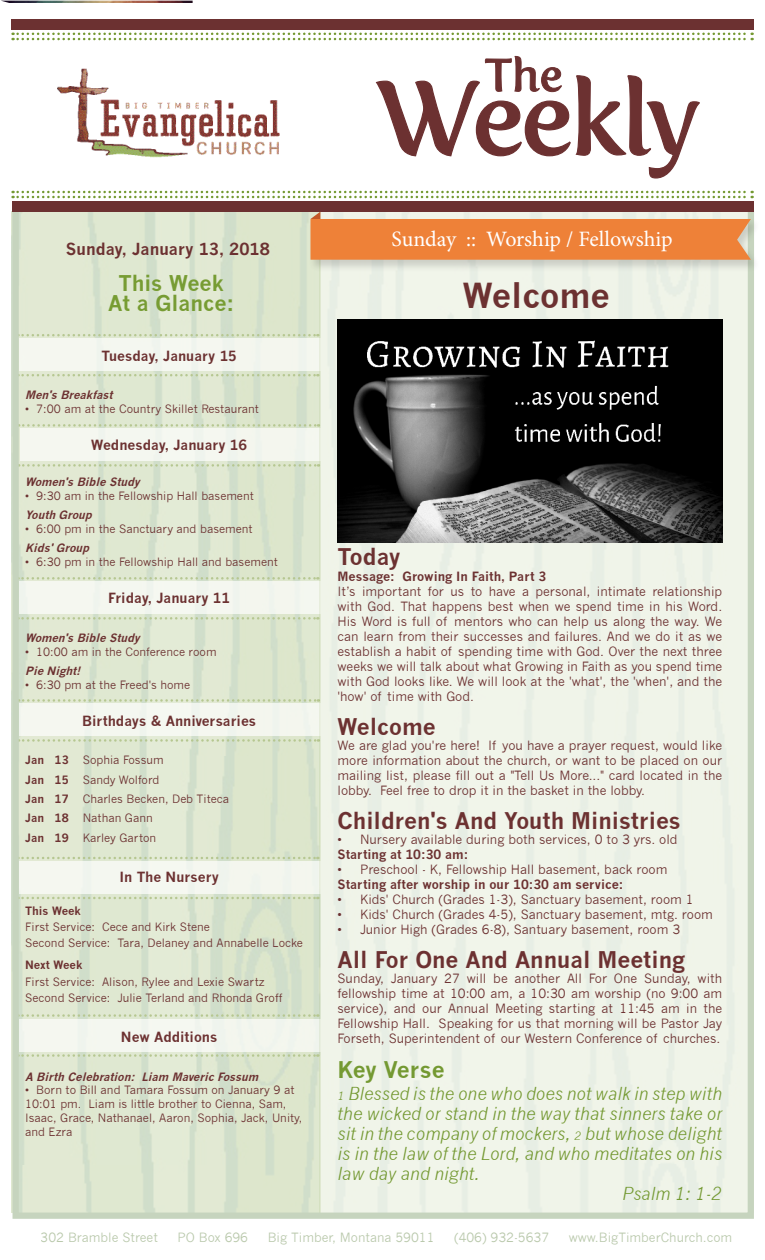
<style>
.page{position:relative;width:765px;height:1260px;background:#fff}
.page>*{position:absolute;margin:0;border:0;box-sizing:border-box;transform-origin:0 0}
.t1{font:700 33.75px "News Gothic";color:#6c3131}
.t2{font:700 22.5px "News Gothic";color:#6c3131}
.t3{font:700 22.5px "News Gothic";letter-spacing:-.01em;color:#749932}
.t4{font:22px "Minion Pro";letter-spacing:-.005em;color:#fff}
.t5{font:700 21.25px "News Gothic";color:#779c33}
.t6{font:italic 17.5px/20px "News Gothic";color:#749932;text-align:justify}
.t7{font:700 16.25px "News Gothic";color:#6c3131}
.t8{font:700 13.75px "News Gothic";color:#6c3131}
.t9{font:12.5px/15px "News Gothic";color:#6c3131;text-align:justify}
.t10{font:700 12.5px "News Gothic";color:#6c3131}
.t11{font:12.5px "News Gothic";color:#a8bb97}
.t12{font:11.25px/13.8px "News Gothic";color:#6c3131}
.t13{font:italic 700 11.25px "News Gothic";color:#6c3131}
.t14{font:700 11.25px "News Gothic";color:#6c3131}
.s1{font-weight:700}
.s2{font-size:11.25px}
</style>
<div class="page">
<img style="left:12px;top:212px;width:308px;height:1001px">
<div style="left:19px;top:1019px;width:302px;height:32px;background:#f4f7f0"></div>
<svg style="left:20px;top:1014px;width:298px;height:3px"></svg>
<svg style="left:20px;top:1054px;width:298px;height:3px"></svg>
<div style="left:19px;top:861px;width:302px;height:33px;background:#f4f7f0"></div>
<svg style="left:20px;top:857px;width:298px;height:2px"></svg>
<svg style="left:20px;top:897px;width:298px;height:2px"></svg>
<div style="left:20px;top:704px;width:301px;height:32px;background:#f4f7f0"></div>
<svg style="left:20px;top:699px;width:299px;height:3px"></svg>
<svg style="left:20px;top:739px;width:299px;height:3px"></svg>
<div style="left:20px;top:429px;width:301px;height:32px;background:#f4f7f0"></div>
<svg style="left:20px;top:424px;width:299px;height:3px"></svg>
<svg style="left:20px;top:464px;width:299px;height:3px"></svg>
<div style="left:19px;top:582px;width:302px;height:32px;background:#f4f7f0"></div>
<svg style="left:20px;top:577px;width:298px;height:3px"></svg>
<svg style="left:20px;top:617px;width:298px;height:3px"></svg>
<div style="left:19px;top:339px;width:302px;height:32px;background:#f4f7f0"></div>
<svg style="left:20px;top:334px;width:298px;height:2px"></svg>
<svg style="left:20px;top:374px;width:298px;height:2px"></svg>
<img style="left:2px;top:1px;width:191px;height:2px">
<div style="left:320px;top:203px;width:434px;height:1009px;background:#f0f4e9"></div>
<div style="left:11px;top:19px;width:743px;height:11px;background:#6c3131"></div>
<svg style="left:13px;top:33px;width:740px;height:146px"></svg>
<div style="left:13px;top:207px;width:741px;height:1012px;border:6px solid #c6d4be"></div>
<div style="left:12px;top:201px;width:741px;height:11px;background:#6c3131"></div>
<svg style="left:13px;top:191px;width:740px;height:7px"></svg>
<div style="left:308px;top:218px;width:453px;height:54px;background:#231f20;opacity:.18"></div>
<svg style="left:310px;top:212px;width:441px;height:48px;background:#ed9254"></svg>
<img style="left:40px;top:51px;width:260px;height:112px">
<img style="left:338px;top:319px;width:384px;height:223px">
<p class="t7" style="left:66px;top:239px;width:206px">Sunday, January 13, 2018</p>
<p class="t5" style="left:118px;top:271px;width:107px">This Week</p>
<p class="t5" style="left:108px;top:290px;width:128px">At a Glance:</p>
<p class="t8" style="left:102px;top:347px;width:137px">Tuesday, January 15</p>
<p class="t13" style="left:25px;top:388px;width:92px">Men'sBreakfast</p>
<p class="t12" style="left:25px;top:402px;width:235px">• 7:00 am at the Country Skillet Restaurant</p>
<p class="t8" style="left:91px;top:436px;width:157px">Wednesday, January 16</p>
<p class="t13" style="left:25px;top:475px;width:119px">Women'sBible Study</p>
<p class="t12" style="left:25px;top:489px;width:230px">• 9:30 am in the Fellowship Hall basement</p>
<p class="t13" style="left:25px;top:508px;width:71px">Youth Group</p>
<p class="t12" style="left:25px;top:522px;width:229px">• 6:00 pm in the Sanctuary and basement</p>
<p class="t13" style="left:25px;top:541px;width:69px">Kids'Group</p>
<p class="t12" style="left:25px;top:555px;width:254px">• 6:30 pm in the Fellowship Hall and basement</p>
<p class="t8" style="left:108px;top:590px;width:123px">Friday, January 11</p>
<p class="t13" style="left:25px;top:631px;width:119px">Women'sBible Study</p>
<p class="t12" style="left:25px;top:645px;width:193px">• 10:00 am in the Conference room</p>
<p class="t13" style="left:25px;top:664px;width:60px">Pie Night!</p>
<p class="t12" style="left:25px;top:678px;width:167px">• 6:30 pm at the Freed's home</p>
<p class="t8" style="left:82px;top:712px;width:176px">Birthdays &amp; Anniversaries</p>
<p class="t12" style="left:25px;top:753px;width:140px"><span class="s1">Jan 13</span> Sophia Fossum</p>
<p class="t12" style="left:25px;top:773px;width:136px"><span class="s1">Jan 15</span> Sandy Wolford</p>
<p class="t12" style="left:25px;top:792px;width:206px"><span class="s1">Jan 17</span> Charles Becken, Deb Titeca</p>
<p class="t12" style="left:25px;top:811px;width:129px"><span class="s1">Jan 18</span> Nathan Gann</p>
<p class="t12" style="left:25px;top:831px;width:133px"><span class="s1">Jan 19</span> Karley Garton</p>
<p class="t8" style="left:119px;top:868px;width:101px">In The Nursery</p>
<p class="t14" style="left:25px;top:904px;width:57px">This Week</p>
<p class="t12" style="left:25px;top:920px;width:186px">First Service: Cece and Kirk Stene</p>
<p class="t12" style="left:25px;top:936px;width:279px">Second Service: Tara, Delaney and Annabelle Locke</p>
<p class="t14" style="left:25px;top:958px;width:59px">Next Week</p>
<p class="t12" style="left:25px;top:975px;width:241px">First Service: Alison, Rylee and Lexie Swartz</p>
<p class="t12" style="left:25px;top:991px;width:259px">Second Service: Julie Terland and Rhonda Groff</p>
<p class="t8" style="left:121px;top:1028px;width:98px">New Additions</p>
<p class="t13" style="left:25px;top:1070px;width:238px">A Birth Celebration: Liam MavericFossum</p>
<p class="t12" style="left:25px;top:1083px;width:279px">• Born to Bill and Tamara Fossum on January 9 at 10:01 pm. Liam is little brother to Cienna, Sam, Isaac, Grace, Nathanael, Aaron, Sophia, Jack, Unity, and Ezra</p>
<p class="t4" style="left:392px;top:225px;width:283px">Sunday :: Worship / Fellowship</p>
<p class="t1" style="left:463px;top:275px;width:149px">Welcome</p>
<p class="t2" style="left:338px;top:543px;width:65px">Today</p>
<p class="t10" style="left:338px;top:569px;width:210px">Message: Growing In Faith, Part 3</p>
<p class="t9" style="left:338px;top:584px;width:386px">It’s important for us to have a personal, intimate relationship with God. That happens best when we spend time in his Word.<br>His Word is full of mentors who can help us along the way. We can learn from their successes and failures. And we do it as we establish a habit of spending time with God. Over the next three weeks we will talk about what Growing in Faith as you spend time with God looks like. We will look at the 'what', the 'when', and the 'how' of time with God.</p>
<p class="t2" style="left:338px;top:713px;width:100px">Welcome</p>
<p class="t9" style="left:338px;top:738px;width:386px">We are glad you're here! If you have a prayer request, would like more information about the church, or want to be placed on our mailing list, please fill out a "Tell Us More..." card located in the lobby. Feel free to drop it in the basket in the lobby.</p>
<p class="t2" style="left:338px;top:807px;width:345px">Children's And Youth Ministries</p>
<p class="t9" style="left:338px;top:832px;width:342px">• Nursery available during both services, 0 to 3 yrs. old</p>
<p class="t10" style="left:338px;top:847px;width:132px">Starting at 10:30 am:</p>
<p class="t9" style="left:338px;top:862px;width:331px">• Preschool - K, Fellowship Hall basement, back room</p>
<p class="t10" style="left:338px;top:877px;width:287px">Starting after worship in our 10:30 am service:</p>
<p class="t9" style="left:338px;top:892px;width:358px">• Kids' Church (Grades 1-3), Sanctuary basement, room 1</p>
<p class="t9" style="left:338px;top:907px;width:377px">• Kids' Church (Grades 4-5), Sanctuary basement, mtg. room</p>
<p class="t9" style="left:338px;top:922px;width:344px">• Junior High (Grades 6-8), Santuary basement, room 3</p>
<p class="t2" style="left:338px;top:946px;width:349px">All For One And Annual Meeting</p>
<p class="t9" style="left:338px;top:971px;width:386px">Sunday, January 27 will be another All For One Sunday, with fellowship time at 10:00 am, a 10:30 am worship (no 9:00 am service), and our Annual Meeting starting at 11:45 am in the Fellowship Hall. Speaking for us that morning will be Pastor Jay Forseth, Superintendent of our Western Conference of churches.</p>
<p class="t3" style="left:338px;top:1056px;width:109px">Key Verse</p>
<p class="t6" style="left:338px;top:1083px;width:386px"><span class="s2">1</span> Blessed is the one who does not walk in step with the wicked or stand in the way that sinners take or sit in the company of mockers, <span class="s2">2</span> but whose delight is in the law of the Lord, and who meditates on his law day and night.</p>
<p class="t6" style="left:622px;top:1183px;width:101px">Psalm 1: 1-2</p>
<p class="t11" style="left:41px;top:1230px;width:119px">302 Bramble Street</p>
<p class="t11" style="left:177px;top:1230px;width:72px">PO Box 696</p>
<p class="t11" style="left:268px;top:1230px;width:168px">Big Timber, Montana 59011</p>
<p class="t11" style="left:454px;top:1230px;width:97px">(406) 932-5637</p>
<p class="t11" style="left:569px;top:1230px;width:165px">www.BigTimberChurch.com</p>
</div>
